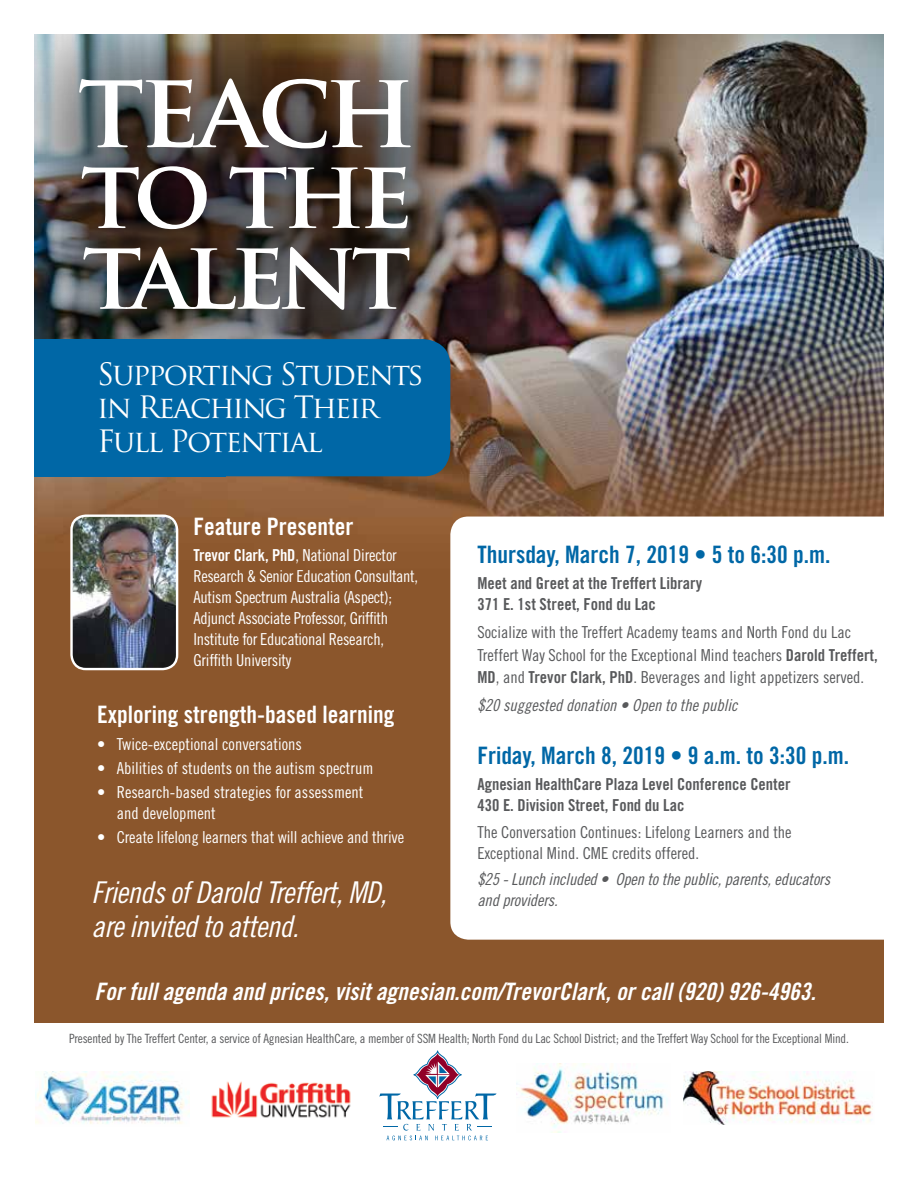
<style>
.page{position:relative;width:918px;height:1188px;background:#fff}
.page>*{position:absolute;margin:0;border:0;box-sizing:border-box;transform-origin:0 0}
.t1{font:700 104.4px "Trajan Pro";letter-spacing:-.05em;color:#fff}
.t2{font:700 94.35px/80.8px "Trajan Pro";letter-spacing:-.06em;color:#fff}
.t3{font:30px/33.8px "Trajan Pro";letter-spacing:-.06em;color:#fff}
.t4{font:30px/33.8px "Trade Gothic Cond Eighteen Obl";letter-spacing:-.02em;color:#fff}
.t5{font:24px "Trade Gothic Bold Cond Twenty Obl";color:#fff}
.t6{font:24px "Trade Gothic Bold Cond Twenty";color:#0067a6}
.t7{font:24px "Trade Gothic Bold Cond Twenty";color:#fff}
.t8{font:16.5px/21px "Trade Gothic Cond Eighteen";letter-spacing:-.01em;color:#fff}
.t9{font:16.5px/22.5px "Trade Gothic Cond Eighteen";color:#58595b}
.t10{font:16.5px/21px "Trade Gothic Bold Cond Twenty";color:#58595b}
.t11{font:16.5px/21px "Trade Gothic Cond Eighteen Obl";letter-spacing:-.01em;color:#58595b}
.t12{font:12.75px "Trade Gothic Cond Eighteen";letter-spacing:-.01em;color:#58595b}
.s1{font-family:"Trade Gothic Bold Cond Twenty"}
</style>
<div class="page">
<img style="left:34px;top:34px;width:850px;height:989px">
<div style="left:0;top:0;width:524px;height:426px;background:#000;opacity:.6"></div>
<div style="left:34px;top:339px;width:416px;height:137px;background:#0067a6;border-radius:27px"></div>
<div style="left:34px;top:339px;width:192px;height:137px;background:#0067a6"></div>
<div style="left:0;top:0;width:34px;height:1188px;background:#fff"></div>
<div style="left:0;top:0;width:918px;height:34px;background:#fff"></div>
<img style="left:72px;top:516px;width:105px;height:153px">
<div style="left:70px;top:515px;width:108px;height:155px;border:2px solid #fff;border-radius:14px"></div>
<div style="left:450px;top:517px;width:468px;height:423px;background:#fff;border-radius:18px"></div>
<img style="left:683px;top:1072px;width:190px;height:53px">
<img style="left:36px;top:1072px;width:153px;height:52px">
<img style="left:516px;top:1064px;width:152px;height:69px">
<img style="left:211px;top:1081px;width:140px;height:37px">
<svg style="left:379px;top:1051px;width:118px;height:89px"></svg>
<h1 class="t1" style="left:78px;top:44px;width:339px">TEACH</h1>
<h2 class="t2" style="left:81px;top:154px;width:334px">TO THE<br>TALENT</h2>
<h3 class="t3" style="left:97px;top:357px;width:328px">Supporting Students in Reaching Their<br>Full Potential</h3>
<h3 class="t7" style="left:193px;top:512px;width:161px">Feature Presenter</h3>
<p class="t8" style="left:193px;top:545px;width:226px"><span class="s1">Trevor Clark, PhD</span>, National Director Research &amp; Senior Education Consultant, Autism Spectrum Australia (Aspect); Adjunct Associate Professor, Griffith Institute for Educational Research, Griffith University</p>
<h3 class="t6" style="left:477px;top:540px;width:355px">Thursday, March 7, 2019 • 5 to 6:30 p.m.</h3>
<p class="t10" style="left:477px;top:573px;width:226px">Meet and Greet at the Treffert Library<br>371 E. 1st Street, Fond du Lac</p>
<p class="t9" style="left:477px;top:621px;width:402px">Socialize with the Treffert Academy teams and North Fond du Lac<br>Treffert Way School for the Exceptional Mind teachers <span class="s1">Darold Treffert,<br>MD</span>, and <span class="s1">Trevor Clark, PhD</span>. Beverages and light appetizers served.</p>
<p class="t11" style="left:477px;top:694px;width:262px">$20 suggested donation • Open to the public</p>
<h3 class="t6" style="left:477px;top:741px;width:373px">Friday, March 8, 2019 • 9 a.m. to 3:30 p.m.</h3>
<p class="t10" style="left:477px;top:774px;width:315px">Agnesian HealthCare Plaza Level Conference Center<br>430 E. Division Street, Fond du Lac</p>
<p class="t9" style="left:477px;top:821px;width:316px;line-height:21px">The Conversation Continues: Lifelong Learners and the<br>Exceptional Mind. CME credits offered.</p>
<p class="t11" style="left:477px;top:868px;width:354px">$25 - Lunch included • Open to the public, parents, educators and providers.</p>
<h3 class="t7" style="left:97px;top:700px;width:299px">Exploring strength-based learning</h3>
<p class="t8" style="left:97px;top:733px;width:206px">• Twice-exceptional conversations</p>
<p class="t8" style="left:97px;top:757px;width:278px">• Abilities of students on the autism spectrum</p>
<p class="t8" style="left:117px;top:782px;width:248px;text-indent:-20px">• Research-based strategies for assessment and development</p>
<p class="t8" style="left:97px;top:827px;width:308px">• Create lifelong learners that will achieve and thrive</p>
<h3 class="t4" style="left:92px;top:875px;width:297px">Friends of Darold Treffert, MD, are invited to attend.</h3>
<h3 class="t5" style="left:95px;top:977px;width:723px">For full agenda and prices, visit agnesian.com/TrevorClark, or call (920) 926-4963.</h3>
<p class="t12" style="left:69px;top:1031px;width:781px">Presented by The Treffert Center, a service of Agnesian HealthCare, a member of SSM Health; North Fond du Lac School District; and the Treffert Way School for the Exceptional Mind.</p>
</div>
